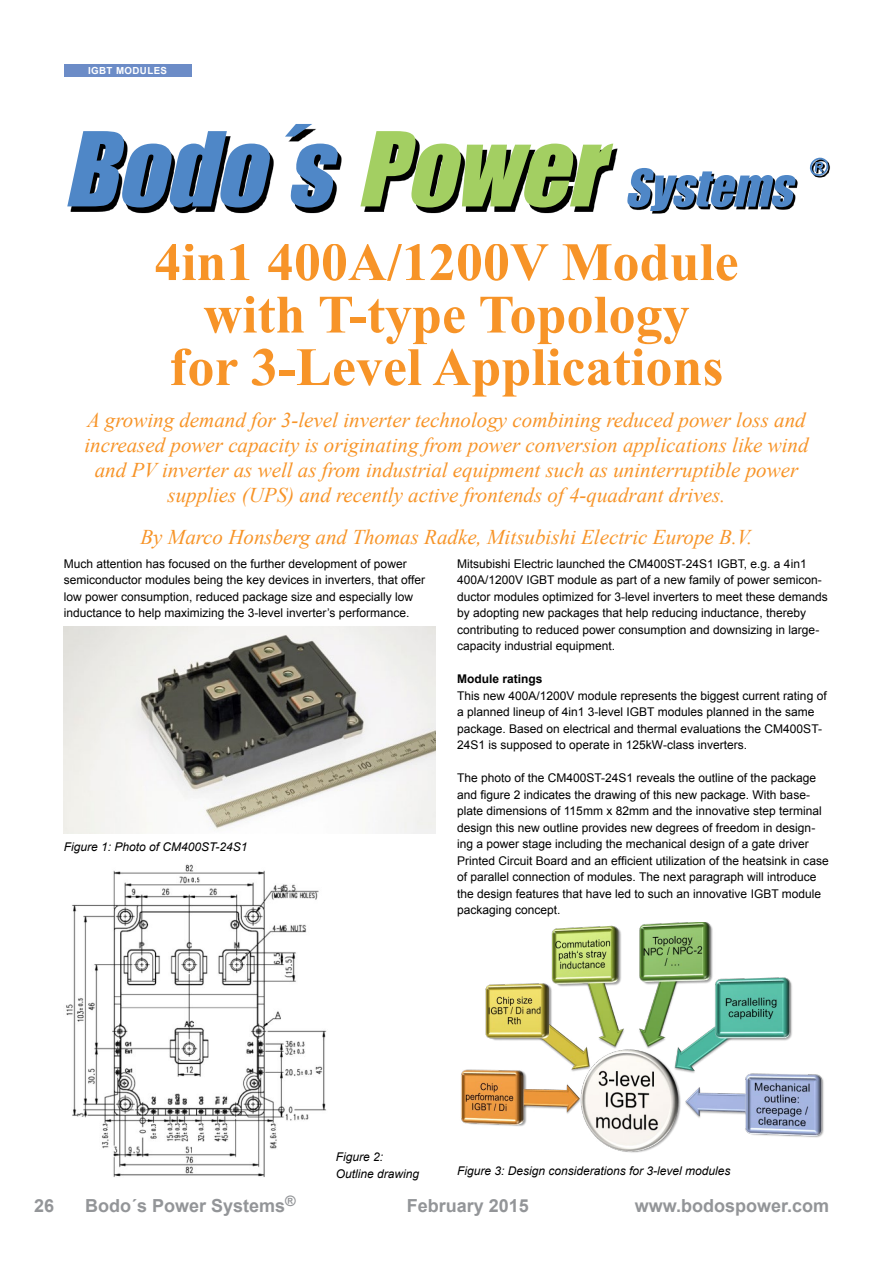
<style>
.page{position:relative;width:893px;height:1263px;background:#fff}
.page>*{position:absolute;margin:0;border:0;box-sizing:border-box;transform-origin:0 0}
.t1{font:700 54px/52.5px "Times New Roman";color:#f79428;text-align:center}
.t2{font:italic 21px/25.2px "Times New Roman";color:#f79428;text-align:center}
.t3{font:700 18px "Arial";color:#939598}
.t4{font:12px/16.5px "Arial";color:#000}
.t5{font:italic 12px/16.5px "Arial";color:#000}
.t6{font:700 12px "Arial";color:#000}
.t7{font:700 9.75px "Arial";letter-spacing:.04em;color:#fff}
</style>
<div class="page">
<div style="left:64px;top:64px;width:127px;height:13px;background:#6c8cc7"></div>
<img style="left:64px;top:626px;width:372px;height:207px">
<img style="left:66px;top:864px;width:261px;height:313px">
<img style="left:461px;top:923px;width:363px;height:230px">
<img style="left:70px;top:143px;width:760px;height:71px">
<img style="left:627px;top:168px;width:168px;height:39px">
<img style="left:810px;top:158px;width:18px;height:18px">
<img style="left:67px;top:124px;width:546px;height:83px">
<p class="t7" style="left:88px;top:64px;width:81px">IGBT MODULES</p>
<p class="t7" style="left:103px;top:64px;width:51px">CONTENT</p>
<h1 class="t1" style="left:154px;top:234px;width:586px">4in1 400A/1200V Module with T-type Topology<br>for 3-Level Applications</h1>
<p class="t2" style="left:84px;top:407px;width:726px">A growing demand for 3-level inverter technology combining reduced power loss and increased power capacity is originating from power conversion applications like wind and PV inverter as well as from industrial equipment such as uninterruptible power supplies (UPS) and recently active frontends of 4-quadrant drives.</p>
<h2 class="t2" style="left:140px;top:524px;width:614px">By Marco Honsberg and Thomas Radke, Mitsubishi Electric Europe B.V.</h2>
<p class="t4" style="left:64px;top:556px;width:363px">Much attention has focused on the further development of power semiconductor modules being the key devices in inverters, that offer low power consumption, reduced package size and especially low inductance to help maximizing the 3-level inverter’s performance.</p>
<p class="t4" style="left:457px;top:556px;width:372px">Mitsubishi Electric launched the CM400ST-24S1 IGBT, e.g. a 4in1<br>400A/1200V IGBT module as part of a new family of power semicon&shy;ductor modules optimized for 3-level inverters to meet these demands by adopting new packages that help reducing inductance, thereby contributing to reduced power consumption and downsizing in large&shy;capacity industrial equipment.</p>
<p class="t6" style="left:457px;top:671px;width:87px">Module ratings</p>
<p class="t4" style="left:457px;top:688px;width:371px">This new 400A/1200V module represents the biggest current rating of a planned lineup of 4in1 3-level IGBT modules planned in the same package. Based on electrical and thermal evaluations the CM400ST-24S1 is supposed to operate in 125kW-class inverters.</p>
<p class="t4" style="left:457px;top:770px;width:373px">The photo of the CM400ST-24S1 reveals the outline of the package and figure 2 indicates the drawing of this new package. With base&shy;plate dimensions of 115mm x 82mm and the innovative step terminal design this new outline provides new degrees of freedom in design&shy;ing a power stage including the mechanical design of a gate driver Printed Circuit Board and an efficient utilization of the heatsink in case of parallel connection of modules. The next paragraph will introduce the design features that have led to such an innovative IGBT module packaging concept.</p>
<p class="t5" style="left:64px;top:838px;width:185px">Figure 1: Photo of CM400ST-24S1</p>
<p class="t5" style="left:336px;top:1149px;width:85px">Figure 2:<br>Outline drawing</p>
<p class="t5" style="left:457px;top:1163px;width:275px">Figure 3: Design considerations for 3-level modules</p>
<h3 class="t3" style="left:85px;top:1194px;width:212px">Bodo´s Power Systems<sup>®</sup></h3>
<h3 class="t3" style="left:34px;top:1194px;width:22px">26</h3>
<h3 class="t3" style="left:407px;top:1194px;width:124px">February 2015</h3>
<h3 class="t3" style="left:635px;top:1194px;width:196px">www.bodospower.com</h3>
</div>
